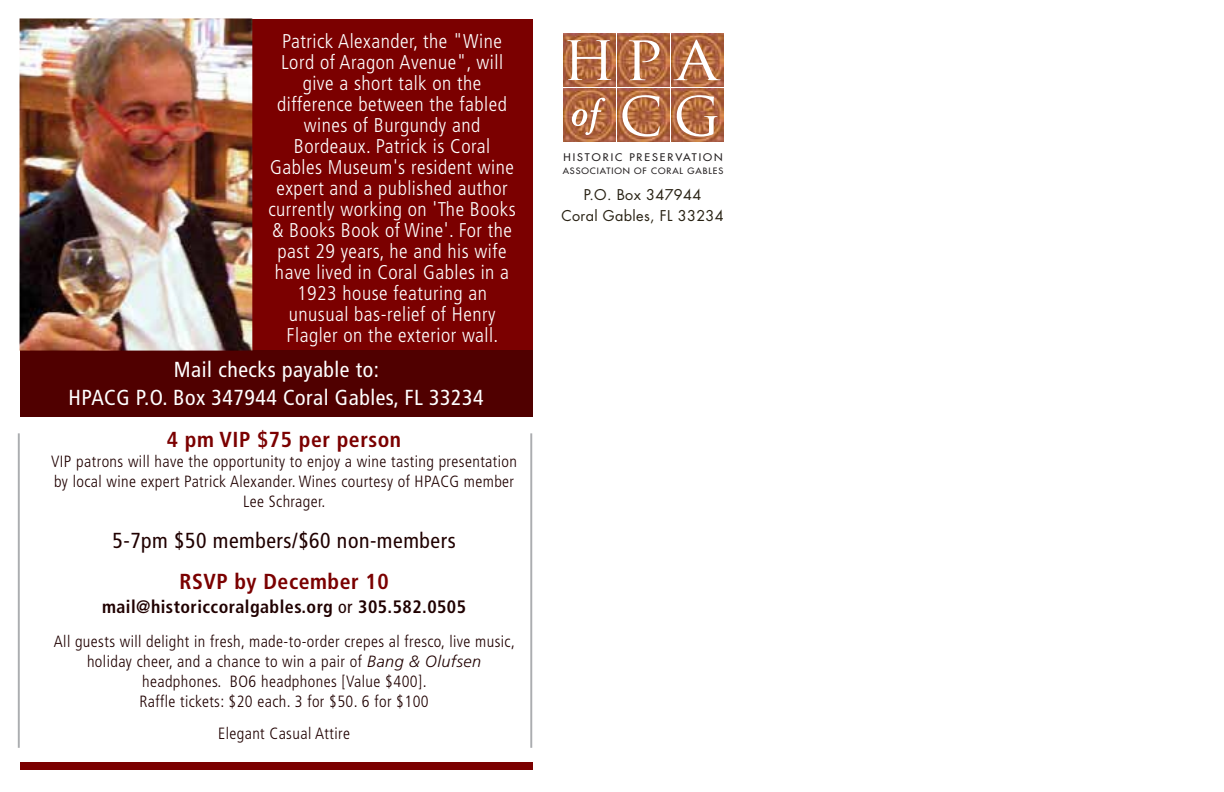
<style>
.page{position:relative;width:1224px;height:792px;background:#fff}
.page>*{position:absolute;margin:0;border:0;box-sizing:border-box;transform-origin:0 0}
.t1{font:condensed 21.8px/27.2px "Frutiger";letter-spacing:.025em;color:#fff;text-align:center}
.t2{font:700 condensed 21.8px "Frutiger";letter-spacing:.025em;color:#7b0000}
.t3{font:condensed 21.8px "Frutiger";letter-spacing:.025em;color:#200000}
.t4{font:300 condensed 19.8px/21px "Frutiger";letter-spacing:.025em;color:#fff;text-align:center}
.t5{font:700 condensed 18px "Frutiger";letter-spacing:.025em;color:#200000}
.t6{font:300 condensed 16.2px/19.8px "Frutiger";letter-spacing:.025em;color:#200000;text-align:center}
.t7{font:14.4px/21.2px "Futura";letter-spacing:.025em;color:#282113;text-align:center}
.t8{font:10.2px "Futura";letter-spacing:.18em;color:#231f20;scale:1.06 1}
.t9{font:8.6px "Futura";letter-spacing:.1em;color:#231f20;scale:1.06 1}
.s1{font-weight:400}
.s2{font-style:italic;font-stretch:normal}
</style>
<div class="page">
<img style="left:671px;top:88px;width:52px;height:54px">
<img style="left:617px;top:88px;width:52px;height:54px">
<img style="left:563px;top:88px;width:52px;height:54px">
<img style="left:671px;top:33px;width:52px;height:53px">
<img style="left:617px;top:33px;width:52px;height:53px">
<img style="left:563px;top:33px;width:52px;height:53px">
<svg style="left:567px;top:40px;width:44px;height:40px"></svg>
<svg style="left:629px;top:40px;width:31px;height:40px"></svg>
<svg style="left:673px;top:40px;width:48px;height:40px;background:#c18564"></svg>
<svg style="left:622px;top:95px;width:38px;height:42px;background:#c38967"></svg>
<svg style="left:677px;top:95px;width:41px;height:42px"></svg>
<svg style="left:572px;top:98px;width:33px;height:37px"></svg>
<div style="left:20px;top:19px;width:512px;height:332px;background:#7b0000"></div>
<div style="left:20px;top:762px;width:512px;height:8px;background:#7b0000"></div>
<div style="left:20px;top:350px;width:512px;height:67px;background:#500000"></div>
<hr style="left:530px;top:433px;width:2px;height:315px;background:#abadb0">
<hr style="left:18px;top:433px;width:2px;height:315px;background:#abadb0">
<img style="left:20px;top:18px;width:232px;height:333px">
<p class="t4" style="left:268px;top:31px;width:249px">Patrick Alexander, the "Wine<br>Lord of Aragon Avenue", will give a short talk on the difference between the fabled wines of Burgundy and<br>Bordeaux. Patrick is Coral<br>Gables Museum's resident wine expert and a published author currently working on 'The Books &amp; Books Book of Wine'. For the past 29 years, he and his wife have lived in Coral Gables in a<br>1923 house featuring an unusual bas-relief of Henry<br>Flagler on the exterior wall.</p>
<p class="t1" style="left:69px;top:356px;width:417px">Mail checks payable to:<br>HPACG P.O. Box 347944 Coral Gables, FL 33234</p>
<p class="t2" style="left:167px;top:427px;width:236px">4 pm VIP $75 per person</p>
<p class="t6" style="left:51px;top:452px;width:467px">VIP patrons will have the opportunity to enjoy a wine tasting presentation by local wine expert Patrick Alexander. Wines courtesy of HPACG member<br>Lee Schrager.</p>
<p class="t3" style="left:112px;top:528px;width:345px">5-7pm $50 members/$60 non-members</p>
<p class="t2" style="left:179px;top:569px;width:211px">RSVP by December 10</p>
<p class="t5" style="left:102px;top:596px;width:366px">mail@historiccoralgables.org <span class="s1">or</span> 305.582.0505</p>
<p class="t6" style="left:54px;top:632px;width:463px">All guests will delight in fresh, made-to-order crepes al fresco, live music, holiday cheer, and a chance to win a pair of <span class="s2">Bang &amp; Olufsen </span>headphones. BO6 headphones [Value $400].<br>Raffle tickets: $20 each. 3 for $50. 6 for $100</p>
<p class="t6" style="left:218px;top:724px;width:134px">Elegant Casual Attire</p>
<p class="t8" style="left:563px;top:151px;width:152px">HISTORIC PRESERVATION</p>
<p class="t9" style="left:563px;top:166px;width:153px">ASSOCIATION OF CORAL GABLES</p>
<p class="t7" style="left:561px;top:184px;width:164px">P.O. Box 347944<br>Coral Gables, FL 33234</p>
</div>
